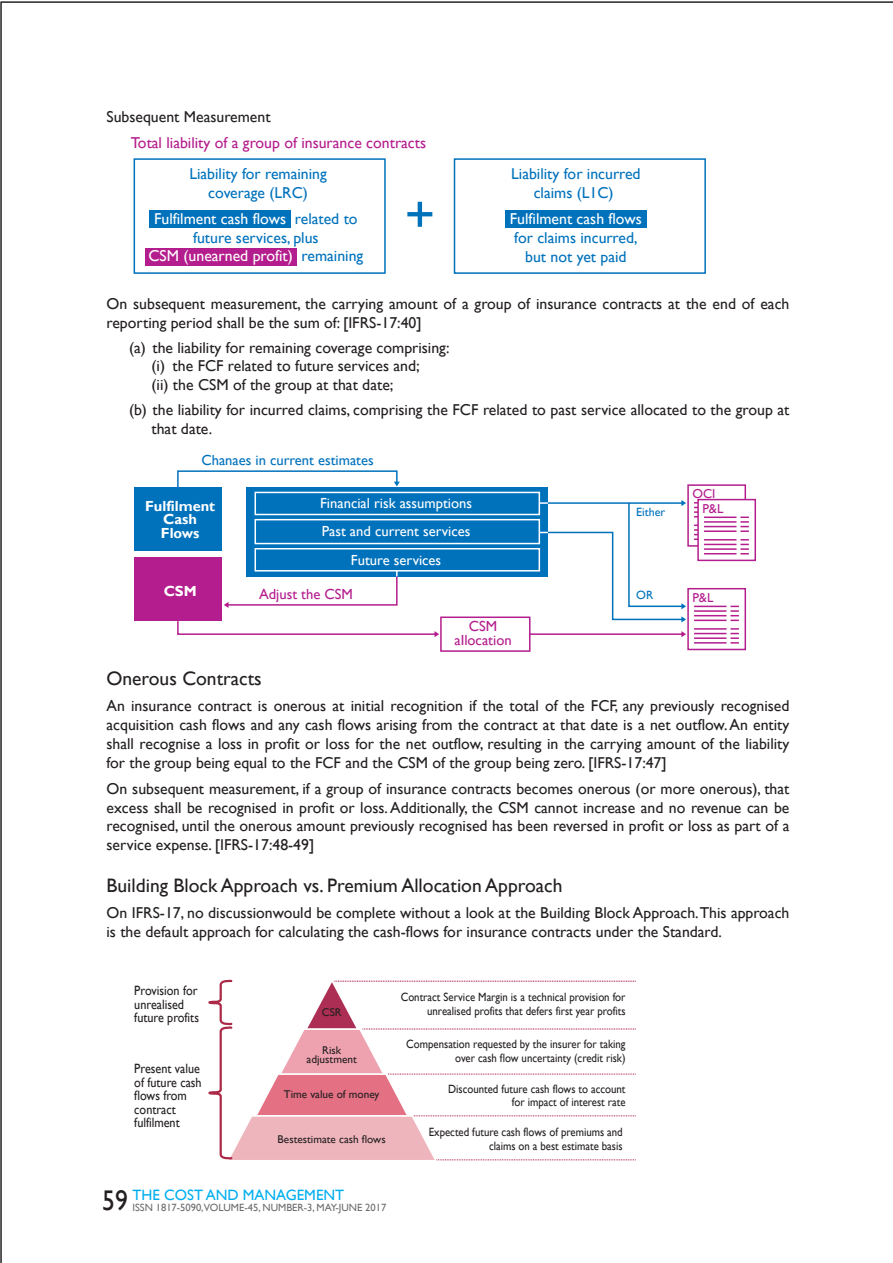
<style>
.page{position:relative;width:893px;height:1263px;background:#fff}
.page>*{position:absolute;margin:0;border:0;box-sizing:border-box;transform-origin:0 0}
.t1{font:52.8px "Gill Sans";color:#0072bc}
.t2{font:19.5px "Gill Sans";color:#231f20}
.t3{font:15.75px/18.8px "Gill Sans";color:#231f20}
.t4{font:15.75px/18.8px "Gill Sans";color:#0072bc;text-align:center}
.t5{font:15.75px/18.8px "Gill Sans";color:#fff;text-align:center}
.t6{font:15.75px "Gill Sans";color:#b41d8d}
.t7{font:15px "Gill Sans";color:#00aeef}
.t8{font:14.55px/28.5px "Gill Sans";color:#fff;text-align:center}
.t9{font:14.55px "Gill Sans";color:#0072bc}
.t10{font:14.55px/13.5px "Gill Sans";color:#b41d8d;text-align:center}
.t11{font:700 14.55px/13.5px "Gill Sans";color:#fff;text-align:center}
.t12{font:13.5px/13.5px "Gill Sans";color:#231f20;scale:.9 1}
.t13{font:12.9px/14.4px "Gill Sans";color:#b41d8d}
.t14{font:12px/13.5px "Gill Sans";color:#231f20;text-align:right;scale:.9 1}
.t15{font:12px "Gill Sans";color:#0072bc}
.t16{font:11.25px/9px "Gill Sans";color:#231f20;text-align:center}
.t17{font:10.5px "Gill Sans";color:#6c6d70}
.s1{color:#0072bc}
.s2{font-size:28.5px;color:#231f20}
</style>
<div class="page">
<div style="left:505px;top:210px;width:141px;height:18px;background:#0072bc"></div>
<div style="left:149px;top:210px;width:141px;height:18px;background:#0072bc"></div>
<div style="left:145px;top:248px;width:152px;height:18px;background:#b41d8d"></div>
<div style="left:134px;top:158px;width:252px;height:116px;border:2px solid #0072bc"></div>
<div style="left:454px;top:158px;width:252px;height:116px;border:2px solid #0072bc"></div>
<div style="left:134px;top:488px;width:88px;height:63px;background:#0072bc"></div>
<div style="left:134px;top:558px;width:88px;height:63px;background:#b41d8d"></div>
<svg style="left:176px;top:470px;width:224px;height:19px"></svg>
<div style="left:440px;top:616px;width:90px;height:36px;border:2px solid #b41d8d"></div>
<div style="left:247px;top:487px;width:301px;height:89px;background:#0072bc"></div>
<div style="left:255px;top:519px;width:285px;height:25px;border:2px solid #fff"></div>
<div style="left:255px;top:548px;width:285px;height:23px;border:2px solid #fff"></div>
<div style="left:255px;top:492px;width:285px;height:23px;border:2px solid #fff"></div>
<hr style="left:530px;top:633px;width:154px;height:2px;background:#b41d8d">
<div style="left:687px;top:484px;width:59px;height:63px;background:#fff;border:2px solid #b41d8d"></div>
<hr style="left:694px;top:502px;width:32px;height:2px;background:#b41d8d">
<hr style="left:694px;top:507px;width:32px;height:1px;background:#b41d8d">
<hr style="left:694px;top:511px;width:32px;height:2px;background:#b41d8d">
<hr style="left:694px;top:516px;width:32px;height:1px;background:#b41d8d">
<hr style="left:694px;top:525px;width:32px;height:1px;background:#b41d8d">
<hr style="left:694px;top:529px;width:32px;height:2px;background:#b41d8d">
<hr style="left:694px;top:534px;width:32px;height:1px;background:#b41d8d">
<hr style="left:694px;top:538px;width:32px;height:2px;background:#b41d8d">
<div style="left:697px;top:499px;width:59px;height:62px;background:#fff;border:2px solid #b41d8d"></div>
<hr style="left:704px;top:516px;width:32px;height:2px;background:#b41d8d">
<hr style="left:704px;top:521px;width:32px;height:2px;background:#b41d8d">
<hr style="left:704px;top:526px;width:32px;height:1px;background:#b41d8d">
<hr style="left:704px;top:530px;width:32px;height:2px;background:#b41d8d">
<hr style="left:704px;top:539px;width:32px;height:1px;background:#b41d8d">
<hr style="left:704px;top:544px;width:32px;height:1px;background:#b41d8d">
<hr style="left:704px;top:548px;width:32px;height:2px;background:#b41d8d">
<hr style="left:704px;top:553px;width:32px;height:1px;background:#b41d8d">
<svg style="left:730px;top:516px;width:19px;height:38px"></svg>
<div style="left:687px;top:588px;width:59px;height:62px;background:#fff;border:2px solid #b41d8d"></div>
<hr style="left:694px;top:606px;width:32px;height:1px;background:#b41d8d">
<hr style="left:694px;top:610px;width:32px;height:2px;background:#b41d8d">
<hr style="left:694px;top:615px;width:32px;height:1px;background:#b41d8d">
<hr style="left:694px;top:620px;width:32px;height:1px;background:#b41d8d">
<svg style="left:730px;top:606px;width:9px;height:15px"></svg>
<hr style="left:694px;top:628px;width:32px;height:2px;background:#b41d8d">
<hr style="left:694px;top:633px;width:32px;height:1px;background:#b41d8d">
<hr style="left:694px;top:637px;width:32px;height:2px;background:#b41d8d">
<hr style="left:694px;top:642px;width:32px;height:2px;background:#b41d8d">
<svg style="left:730px;top:628px;width:9px;height:16px"></svg>
<svg style="left:224px;top:571px;width:174px;height:37px"></svg>
<svg style="left:177px;top:621px;width:262px;height:16px"></svg>
<svg style="left:538px;top:500px;width:148px;height:122px"></svg>
<svg style="left:681px;top:631px;width:5px;height:6px"></svg>
<svg style="left:208px;top:979px;width:428px;height:181px"></svg>
<p class="t3" style="left:107px;top:107px;width:166px">Subsequent Measurement</p>
<p class="t6" style="left:131px;top:134px;width:297px">Total liability of a group of insurance contracts</p>
<p class="t4" style="left:189px;top:165px;width:139px">Liability for remaining coverage (LRC)</p>
<p class="t4" style="left:511px;top:165px;width:131px">Liability for incurred claims (L1C)</p>
<p class="t5" style="left:510px;top:210px;width:133px">Fulfilment cash flows</p>
<p class="t4" style="left:514px;top:228px;width:125px">for claims incurred, but not yet paid</p>
<p class="t5" style="left:148px;top:209px;width:216px">Fulfilment cash flows <span class="s1">related to future services, plus<br></span>CSM (unearned profit) <span class="s1">remaining</span></p>
<h1 class="t1" style="left:404px;top:184px;width:32px">+</h1>
<p class="t3" style="left:107px;top:295px;width:684px">On subsequent measurement, the carrying amount of a group of insurance contracts at the end of each reporting period shall be the sum of: [IFRS-17:40]</p>
<p class="t3" style="left:152px;top:338px;width:299px;text-indent:-22px">(a) the liability for remaining coverage comprising: (i) the FCF related to future services and;<br>(ii) the CSM of the group at that date;</p>
<p class="t3" style="left:152px;top:401px;width:639px;text-indent:-22px">(b) the liability for incurred claims, comprising the FCF related to past service allocated to the group at that date.</p>
<p class="t9" style="left:201px;top:451px;width:174px">Chanaes in current estimates</p>
<p class="t11" style="left:145px;top:499px;width:72px">Fulfilment<br>Cash<br>Flows</p>
<p class="t8" style="left:320px;top:489px;width:153px">Financial risk assumptions<br>Past and current services<br>Future services</p>
<p class="t11" style="left:164px;top:585px;width:34px">CSM</p>
<p class="t10" style="left:259px;top:587px;width:95px">Adjust the CSM</p>
<p class="t10" style="left:454px;top:620px;width:59px">CSM aIlocation</p>
<p class="t15" style="left:636px;top:505px;width:31px">Either</p>
<p class="t13" style="left:702px;top:487px;width:23px;text-indent:-10px">OCI<br>P&amp;L</p>
<p class="t15" style="left:636px;top:588px;width:19px">OR</p>
<p class="t13" style="left:692px;top:590px;width:23px">P&amp;L</p>
<p class="t2" style="left:107px;top:667px;width:157px">Onerous Contracts</p>
<p class="t3" style="left:107px;top:697px;width:684px;text-align:justify">An insurance contract is onerous at initial recognition if the total of the FCF, any previously recognised acquisition cash flows and any cash flows arising from the contract at that date is a net outflow.An entity shall recognise a loss in profit or loss for the net outflow, resulting in the carrying amount of the liability for the group being equal to the FCF and the CSM of the group being zero. [IFRS-17:47]</p>
<p class="t3" style="left:107px;top:779px;width:684px;text-align:justify">On subsequent measurement, if a group of insurance contracts becomes onerous (or more onerous), that excess shall be recognised in profit or loss.Additionally, the CSM cannot increase and no revenue can be recognised, until the onerous amount previously recognised has been reversed in profit or loss as part of a service expense. [IFRS-17:48-49]</p>
<p class="t2" style="left:107px;top:874px;width:457px">Building Block Approach vs. Premium Allocation Approach</p>
<p class="t3" style="left:107px;top:904px;width:684px">On IFRS-17, no discussionwould be complete without a look at the Building Block Approach.This approach is the default approach for calculating the cash-flows for insurance contracts under the Standard.</p>
<p class="t12" style="left:134px;top:984px;width:73px">Provision for unrealised future profits</p>
<p class="t14" style="left:401px;top:990px;width:251px">Contract Service Margin is a technical provision for unrealised profits that defers first year profits</p>
<p class="t14" style="left:406px;top:1037px;width:245px">Compensation requested by the insurer for taking over cash flow uncertainty (credit risk)</p>
<p class="t14" style="left:448px;top:1082px;width:199px">Discounted future cash flows to account for impact of interest rate</p>
<p class="t14" style="left:429px;top:1126px;width:217px">Expected future cash flows of premiums and claims on a best estimate basis</p>
<p class="t16" style="left:322px;top:1008px;width:21px">CSR</p>
<p class="t16" style="left:307px;top:1046px;width:52px">Risk adjustment</p>
<p class="t16" style="left:284px;top:1090px;width:97px">Time value of money</p>
<p class="t16" style="left:278px;top:1135px;width:110px">Bestestimate cash flows</p>
<p class="t12" style="left:134px;top:1062px;width:76px">Present value of future cash flows from contract fulfilment</p>
<p class="t7" style="left:102px;top:1186px;width:243px"><span class="s2">59</span> THE COST AND MANAGEMENT</p>
<p class="t17" style="left:132px;top:1201px;width:255px">ISSN 1817-5090,VOLUME-45, NUMBER-3, MAY-JUNE 2017</p>
</div>
